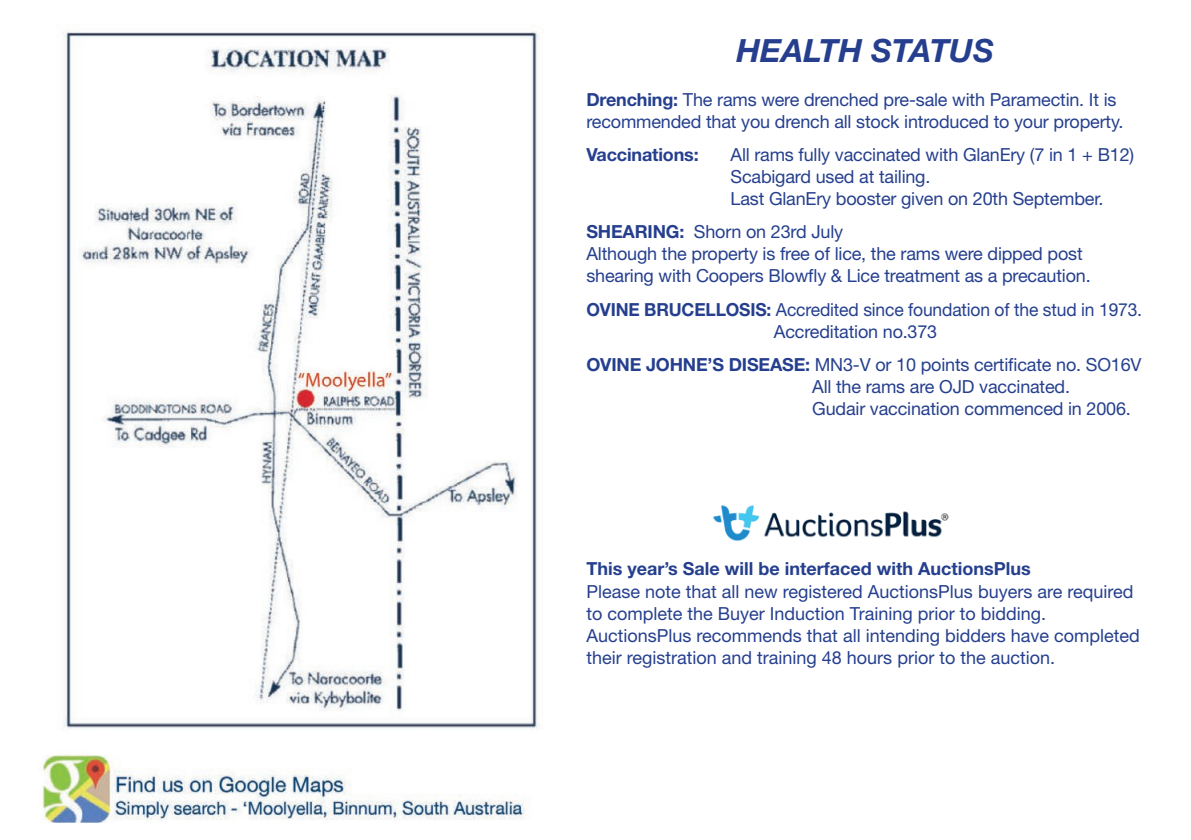
<style>
.page{position:relative;width:1191px;height:840px;background:#fff}
.page>*{position:absolute;margin:0;border:0;box-sizing:border-box;transform-origin:0 0}
.t1{font:italic 700 32px "Helvetica Neue";color:#253f8e}
.t2{font:18px/22px "Helvetica Neue";letter-spacing:-.01em;color:#253f8e}
.t3{font:700 18px "Helvetica Neue";color:#253f8e}
.s1{font-weight:700}
</style>
<div class="page">
<img style="left:42px;top:26px;width:498px;height:796px">
<img style="left:713px;top:505px;width:236px;height:37px">
<h1 class="t1" style="left:736px;top:31px;width:259px">HEALTH STATUS</h1>
<p class="t2" style="left:586px;top:88px;width:538px"><span class="s1">Drenching:</span> The rams were drenched pre-sale with Paramectin. It is recommended that you drench all stock introduced to your property.</p>
<p class="t3" style="left:586px;top:143px;width:114px">Vaccinations:</p>
<p class="t2" style="left:730px;top:143px;width:405px">All rams fully vaccinated with GlanEry (7 in 1 + B12)<br>Scabigard used at tailing.<br>Last GlanEry booster given on 20th September.</p>
<p class="t2" style="left:586px;top:220px;width:506px"><span class="s1">SHEARING:</span> Shorn on 23rd July<br>Although the property is free of lice, the rams were dipped post shearing with Coopers Blowfly &amp; Lice treatment as a precaution.</p>
<p class="t2" style="left:774px;top:298px;width:370px;text-indent:-187px"><span class="s1">OVINE BRUCELLOSIS:</span> Accredited since foundation of the stud in 1973.<br>Accreditation no.373</p>
<p class="t2" style="left:812px;top:353px;width:331px;text-indent:-226px"><span class="s1">OVINE JOHNE’S DISEASE:</span> MN3-V or 10 points certificate no. SO16V<br>All the rams are OJD vaccinated.<br>Gudair vaccination commenced in 2006.</p>
<p class="t3" style="left:586px;top:557px;width:446px">This year’s Sale will be interfaced with AuctionsPlus</p>
<p class="t2" style="left:586px;top:579px;width:555px">Please note that all new registered AuctionsPlus buyers are required to complete the Buyer Induction Training prior to bidding.<br>AuctionsPlus recommends that all intending bidders have completed their registration and training 48 hours prior to the auction.</p>
</div>
